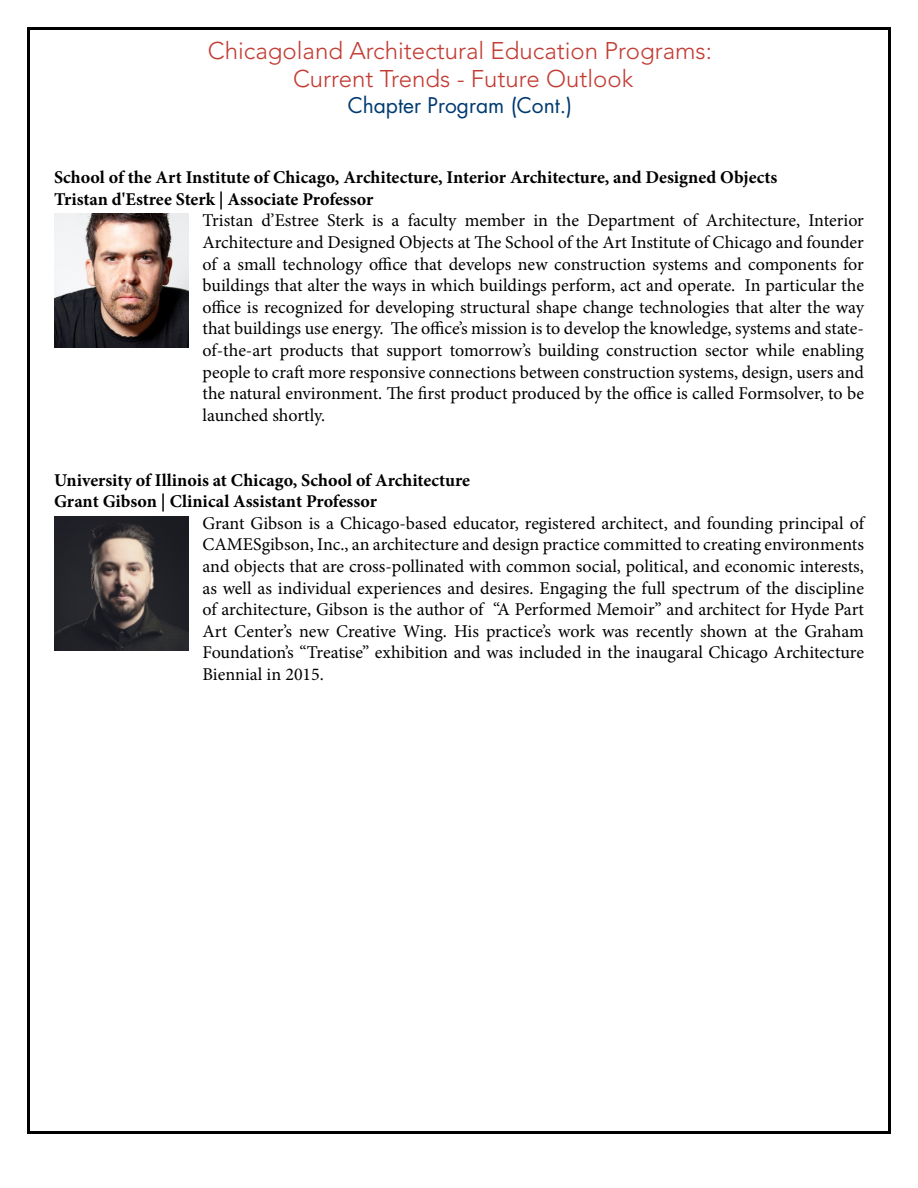
<style>
.page{position:relative;width:918px;height:1188px;background:#fff}
.page>*{position:absolute;margin:0;border:0;box-sizing:border-box;transform-origin:0 0}
.t1{font:300 24px/28.8px "Avenir LT Std";color:#c23c33;text-align:center}
.t2{font:21px "Futura Std";color:#003a70}
.t3{font:18px/21.6px "Minion Pro";color:#000;text-align:justify}
.t4{font:700 18px/21.6px "Minion Pro";color:#000}
</style>
<div class="page">
<img style="left:54px;top:516px;width:135px;height:135px">
<img style="left:54px;top:213px;width:135px;height:135px">
<h1 class="t1" style="left:208px;top:36px;width:506px">Chicagoland Architectural Education Programs:<br>Current Trends - Future Outlook</h1>
<p class="t2" style="left:348px;top:92px;width:226px">Chapter Program (Cont.)</p>
<p class="t4" style="left:54px;top:166px;width:725px">School of the Art Institute of Chicago, Architecture, Interior Architecture, and Designed Objects<br>Tristan d'Estree Sterk | Associate Professor</p>
<p class="t3" style="left:202px;top:210px;width:663px">Tristan d’Estree Sterk is a faculty member in the Department of Architecture, Interior Architecture and Designed Objects at The School of the Art Institute of Chicago and founder of a small technology office that develops new construction systems and components for buildings that alter the ways in which buildings perform, act and operate. In particular the office is recognized for developing structural shape change technologies that alter the way that buildings use energy. The office’s mission is to develop the knowledge, systems and state&shy;of-the-art products that support tomorrow’s building construction sector while enabling people to craft more responsive connections between construction systems, design, users and the natural environment. The first product produced by the office is called Formsolver, to be launched shortly.</p>
<p class="t4" style="left:54px;top:469px;width:418px">University of Illinois at Chicago, School of Architecture<br>Grant Gibson | Clinical Assistant Professor</p>
<p class="t3" style="left:202px;top:512px;width:663px">Grant Gibson is a Chicago-based educator, registered architect, and founding principal of CAMESgibson, Inc., an architecture and design practice committed to creating environments and objects that are cross-pollinated with common social, political, and economic interests, as well as individual experiences and desires. Engaging the full spectrum of the discipline of architecture, Gibson is the author of “A Performed Memoir” and architect for Hyde Part Art Center’s new Creative Wing. His practice’s work was recently shown at the Graham Foundation’s “Treatise” exhibition and was included in the inaugaral Chicago Architecture Biennial in 2015.</p>
</div>
